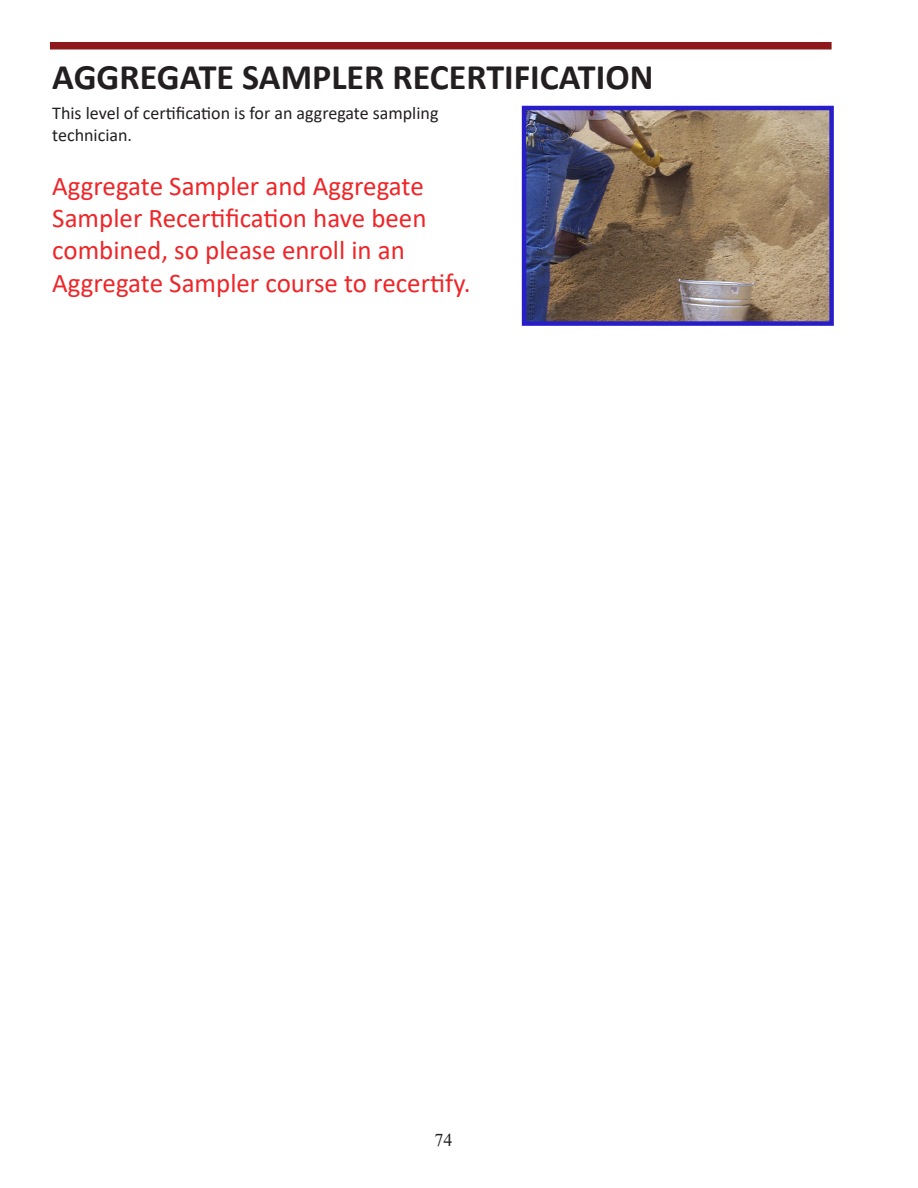
<style>
.page{position:relative;width:918px;height:1188px;background:#fff}
.page>*{position:absolute;margin:0;border:0;box-sizing:border-box;transform-origin:0 0}
.t1{font:700 36px "Calibri";color:#231f20}
.t2{font:27px/32.4px "Calibri";color:#ee2629}
.t3{font:18px/21.6px "Calibri";color:#231f20}
.t4{font:18px "Times New Roman";color:#231f20}
</style>
<div class="page">
<div style="left:50px;top:42px;width:782px;height:8px;background:#8e191b"></div>
<img style="left:527px;top:111px;width:302px;height:210px">
<div style="left:522px;top:106px;width:312px;height:220px;border:4px solid #281ec8"></div>
<p class="t1" style="left:52px;top:51px;width:603px">AGGREGATE SAMPLER RECERTIFICATION</p>
<p class="t3" style="left:52px;top:102px;width:388px">This level of certification is for an aggregate sampling technician.</p>
<p class="t2" style="left:52px;top:169px;width:420px">Aggregate Sampler and Aggregate Sampler Recertification have been combined, so please enroll in an Aggregate Sampler course to recertify.</p>
<p class="t4" style="left:434px;top:1128px;width:19px">74</p>
</div>
